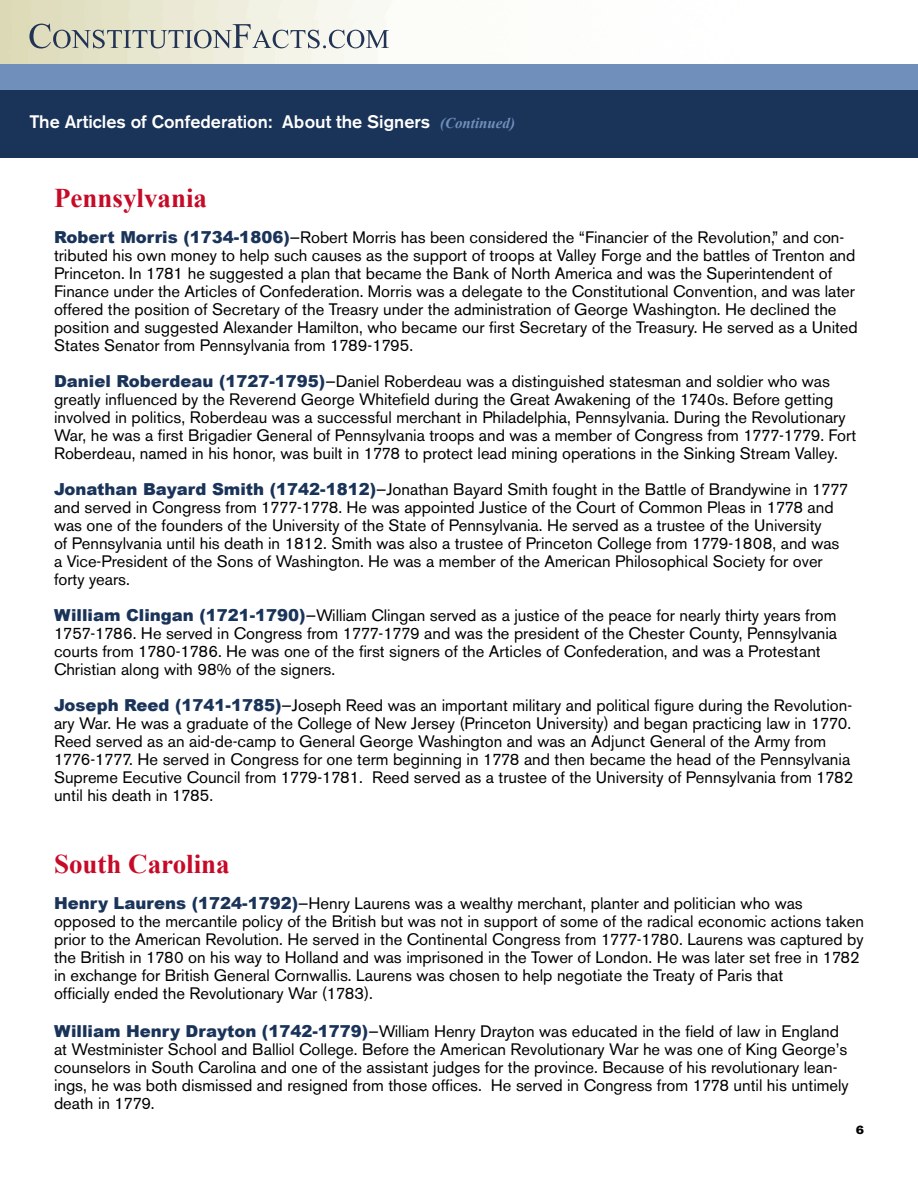
<style>
.page{position:relative;width:918px;height:1188px;background:#fff}
.page>*{position:absolute;margin:0;border:0;box-sizing:border-box;transform-origin:0 0}
.t1{font:700 27px "Times New Roman";color:#c60a27}
.t2{font:500 18px "Akzidenz Grotesk BE";color:#fff}
.t3{font:16.5px/18px "Akzidenz Grotesk BE";color:#000}
.t4{font:12px "Akzidenz Grotesk BE Super";color:#000}
.s1{font-family:"Times New Roman";font-weight:700;font-style:italic;font-size:15px;color:#708fba}
.s2{font-family:"Arial";font-weight:900;color:#1a3359}
</style>
<div class="page">
<div style="left:0;top:85px;width:918px;height:73px;background:#1a3359"></div>
<div style="left:0;top:64px;width:918px;height:26px;background:#708fba"></div>
<svg style="left:29px;top:24px;width:360px;height:25px;background:#c4c7bf"></svg>
<p class="t2" style="left:29px;top:110px;width:487px">The Articles of Confederation: About the Signers <span class="s1">(Continued)</span></p>
<h1 class="t1" style="left:54px;top:183px;width:155px">Pennsylvania</h1>
<p class="t3" style="left:54px;top:229px;width:805px"><span class="s2">Robert Morris (1734-1806)</span>—Robert Morris has been considered the “Financier of the Revolution,” and con&shy;tributed his own money to help such causes as the support of troops at Valley Forge and the battles of Trenton and Princeton. In 1781 he suggested a plan that became the Bank of North America and was the Superintendent of Finance under the Articles of Confederation. Morris was a delegate to the Constitutional Convention, and was later offered the position of Secretary of the Treasry under the administration of George Washington. He declined the position and suggested Alexander Hamilton, who became our first Secretary of the Treasury. He served as a United States Senator from Pennsylvania from 1789-1795.</p>
<p class="t3" style="left:54px;top:373px;width:804px"><span class="s2">Daniel Roberdeau (1727-1795)</span>—Daniel Roberdeau was a distinguished statesman and soldier who was greatly influenced by the Reverend George Whitefield during the Great Awakening of the 1740s. Before getting involved in politics, Roberdeau was a successful merchant in Philadelphia, Pennsylvania. During the Revolutionary War, he was a first Brigadier General of Pennsylvania troops and was a member of Congress from 1777-1779. Fort Roberdeau, named in his honor, was built in 1778 to protect lead mining operations in the Sinking Stream Valley.</p>
<p class="t3" style="left:54px;top:481px;width:796px"><span class="s2">Jonathan Bayard Smith (1742-1812)</span>—Jonathan Bayard Smith fought in the Battle of Brandywine in 1777 and served in Congress from 1777-1778. He was appointed Justice of the Court of Common Pleas in 1778 and was one of the founders of the University of the State of Pennsylvania. He served as a trustee of the University<br>of Pennsylvania until his death in 1812. Smith was also a trustee of Princeton College from 1779-1808, and was a Vice-President of the Sons of Washington. He was a member of the American Philosophical Society for over forty years.</p>
<p class="t3" style="left:54px;top:607px;width:785px"><span class="s2">William Clingan (1721-1790)</span>—William Clingan served as a justice of the peace for nearly thirty years from 1757-1786. He served in Congress from 1777-1779 and was the president of the Chester County, Pennsylvania courts from 1780-1786. He was one of the first signers of the Articles of Confederation, and was a Protestant Christian along with 98% of the signers.</p>
<p class="t3" style="left:54px;top:697px;width:801px"><span class="s2">Joseph Reed (1741-1785)</span>—Joseph Reed was an important military and political figure during the Revolution&shy;ary War. He was a graduate of the College of New Jersey (Princeton University) and began practicing law in 1770.<br>Reed served as an aid-de-camp to General George Washington and was an Adjunct General of the Army from 1776-1777. He served in Congress for one term beginning in 1778 and then became the head of the Pennsylvania Supreme Eecutive Council from 1779-1781. Reed served as a trustee of the University of Pennsylvania from 1782 until his death in 1785.</p>
<h1 class="t1" style="left:54px;top:849px;width:177px">South Carolina</h1>
<p class="t3" style="left:54px;top:895px;width:812px"><span class="s2">Henry Laurens (1724-1792)</span>—Henry Laurens was a wealthy merchant, planter and politician who was opposed to the mercantile policy of the British but was not in support of some of the radical economic actions taken prior to the American Revolution. He served in the Continental Congress from 1777-1780. Laurens was captured by the British in 1780 on his way to Holland and was imprisoned in the Tower of London. He was later set free in 1782 in exchange for British General Cornwallis. Laurens was chosen to help negotiate the Treaty of Paris that<br>officially ended the Revolutionary War (1783).</p>
<p class="t3" style="left:54px;top:1022px;width:796px"><span class="s2">William Henry Drayton (1742-1779)</span>—William Henry Drayton was educated in the field of law in England at Westminister School and Balliol College. Before the American Revolutionary War he was one of King George’s counselors in South Carolina and one of the assistant judges for the province. Because of his revolutionary lean&shy;ings, he was both dismissed and resigned from those offices. He served in Congress from 1778 until his untimely death in 1779.</p>
<p class="t4" style="left:856px;top:1123px;width:9px">6</p>
</div>
